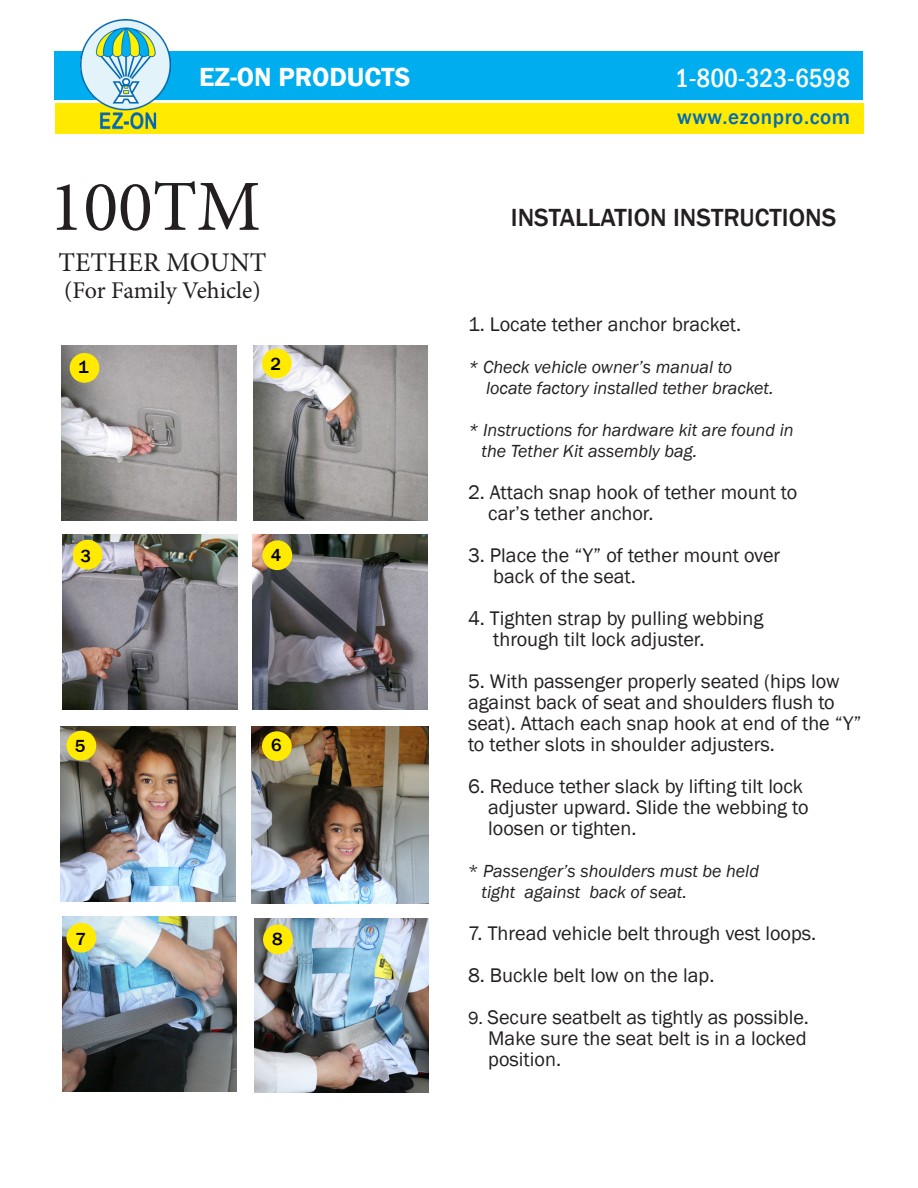
<style>
.page{position:relative;width:918px;height:1188px;background:#fff}
.page>*{position:absolute;margin:0;border:0;box-sizing:border-box;transform-origin:0 0}
.t1{font:72px "Minion Pro";color:#231f20}
.t2{font:500 condensed 27px "Franklin Gothic";color:#fff}
.t3{font:600 27px "Franklin Gothic";color:#fff}
.t4{font:27px "Minion Pro";color:#231f20}
.t5{font:500 25.5px "Franklin Gothic";color:#231f20}
.t6{font:24px "Minion Pro";letter-spacing:-.005em;color:#231f20}
.t7{font:500 21px "Franklin Gothic";letter-spacing:.03em;color:#006ab6}
.t8{font:20.25px/21px "Franklin Gothic";color:#231f20}
.t9{font:italic 18px "Franklin Gothic";color:#231f20}
.t10{font:500 18px "Franklin Gothic";color:#000}
.s1{font-style:normal}
.s2{font-size:18px}
</style>
<div class="page">
<img style="left:63px;top:535px;width:174px;height:174px">
<img style="left:60px;top:727px;width:175px;height:174px">
<img style="left:62px;top:917px;width:175px;height:174px">
<img style="left:254px;top:918px;width:175px;height:175px">
<img style="left:62px;top:345px;width:174px;height:175px">
<img style="left:253px;top:345px;width:175px;height:175px">
<img style="left:253px;top:535px;width:174px;height:174px">
<img style="left:251px;top:727px;width:177px;height:177px">
<div style="left:70px;top:353px;width:29px;height:30px;background:#ffea00;border-radius:50%"></div>
<div style="left:262px;top:349px;width:30px;height:29px;background:#ffea00;border-radius:50%"></div>
<div style="left:73px;top:540px;width:29px;height:30px;background:#ffea00;border-radius:50%"></div>
<div style="left:263px;top:540px;width:29px;height:30px;background:#ffea00;border-radius:50%"></div>
<div style="left:67px;top:731px;width:29px;height:29px;background:#ffea00;border-radius:50%"></div>
<div style="left:262px;top:731px;width:30px;height:30px;background:#ffea00;border-radius:50%"></div>
<div style="left:67px;top:923px;width:29px;height:30px;background:#ffea00;border-radius:50%"></div>
<div style="left:263px;top:925px;width:30px;height:29px;background:#ffea00;border-radius:50%"></div>
<div style="left:56px;top:103px;width:808px;height:31px;background:#ffea00"></div>
<div style="left:55px;top:51px;width:808px;height:49px;background:#00aeef"></div>
<img style="left:81px;top:19px;width:89px;height:111px">
<p class="t2" style="left:676px;top:49px;width:177px">1-800-323-6598</p>
<p class="t3" style="left:199px;top:60px;width:213px">EZ-ON PRODUCTS</p>
<p class="t2" style="left:675px;top:60px;width:177px">1-800-323-6598</p>
<p class="t7" style="left:677px;top:104px;width:175px">www.ezonpro.com</p>
<p class="t1" style="left:49px;top:159px;width:213px">100TM</p>
<p class="t4" style="left:59px;top:244px;width:209px">TETHER MOUNT</p>
<p class="t6" style="left:64px;top:274px;width:198px">(For Family Vehicle)</p>
<p class="t10" style="left:78px;top:356px;width:12px">1</p>
<p class="t10" style="left:270px;top:352px;width:12px">2</p>
<p class="t10" style="left:80px;top:544px;width:12px">3</p>
<p class="t10" style="left:271px;top:543px;width:12px">4</p>
<p class="t10" style="left:75px;top:735px;width:12px">5</p>
<p class="t10" style="left:271px;top:734px;width:12px">6</p>
<p class="t10" style="left:75px;top:928px;width:12px">7</p>
<p class="t10" style="left:272px;top:928px;width:12px">8</p>
<p class="t5" style="left:511px;top:202px;width:327px">INSTALLATION INSTRUCTIONS</p>
<p class="t8" style="left:468px;top:315px;width:275px">1. Locate tether anchor bracket.</p>
<p class="t9" style="left:468px;top:356px;width:266px">* Check vehicle owner’s manual to</p>
<p class="t9" style="left:486px;top:377px;width:289px">locate factory installed tether bracket.</p>
<p class="t9" style="left:468px;top:419px;width:327px">* Instructions for hardware kit are found in</p>
<p class="t9" style="left:482px;top:440px;width:217px">the Tether Kit assembly bag.</p>
<p class="t8" style="left:468px;top:483px;width:331px">2. Attach snap hook of tether mount to</p>
<p class="t8" style="left:488px;top:504px;width:167px">car’s tether anchor.</p>
<p class="t8" style="left:468px;top:546px;width:314px">3. Place the “Y” of tether mount over</p>
<p class="t8" style="left:493px;top:567px;width:144px">back of the seat.</p>
<p class="t8" style="left:468px;top:609px;width:297px">4. Tighten strap by pulling webbing</p>
<p class="t8" style="left:493px;top:630px;width:213px">through tilt lock adjuster.</p>
<p class="t8" style="left:468px;top:672px;width:395px">5. With passenger properly seated (hips low against back of seat and shoulders flush to seat). Attach each snap hook at end of the “Y” to tether slots in shoulder adjusters.</p>
<p class="t8" style="left:468px;top:777px;width:337px">6. Reduce tether slack by lifting tilt lock</p>
<p class="t8" style="left:488px;top:798px;width:322px">adjuster upward. Slide the webbing to</p>
<p class="t8" style="left:488px;top:819px;width:150px">loosen or tighten.</p>
<p class="t9" style="left:468px;top:860px;width:293px"><span class="s1">*</span> Passenger’s shoulders must be held</p>
<p class="t9" style="left:482px;top:881px;width:207px">tight against back of seat.</p>
<p class="t8" style="left:468px;top:924px;width:350px">7. Thread vehicle belt through vest loops.</p>
<p class="t8" style="left:468px;top:966px;width:248px">8. Buckle belt low on the lap.</p>
<p class="t8" style="left:468px;top:1008px;width:342px"><span class="s2">9.</span> Secure seatbelt as tightly as possible.</p>
<p class="t8" style="left:488px;top:1029px;width:320px">Make sure the seat belt is in a locked</p>
<p class="t8" style="left:488px;top:1050px;width:74px">position.</p>
</div>
